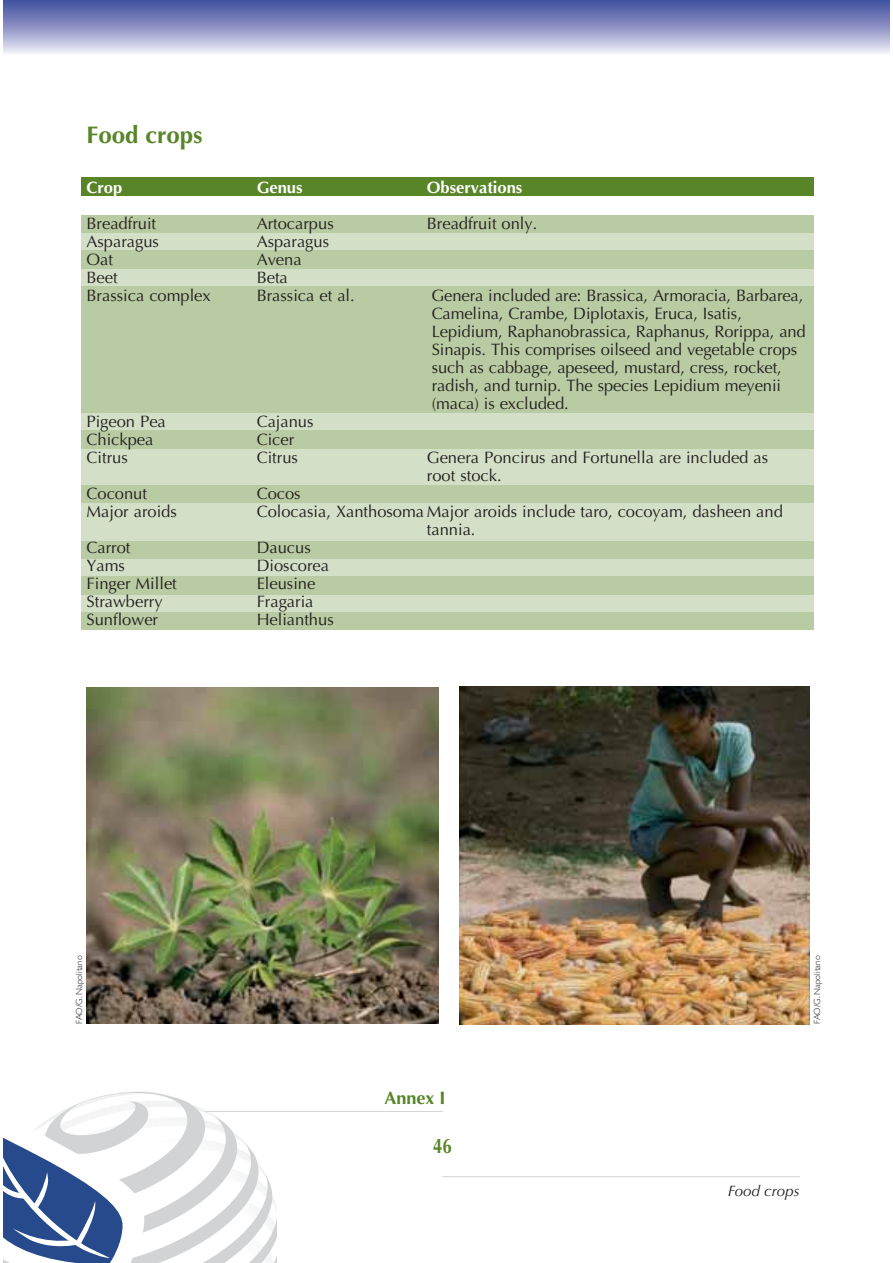
<style>
.page{position:relative;width:893px;height:1263px;background:#fff}
.page>*{position:absolute;margin:0;border:0;box-sizing:border-box;transform-origin:0 0}
.t1{font:700 24px "Optima";color:#588527}
.t2{font:700 21px "Optima";color:#588527;scale:.8 1}
.t3{font:700 18px "Optima";color:#588527}
.t4{font:16.5px/18px "Optima";color:#231f20}
.t5{font:700 16.5px "Optima";color:#fff}
.t6{font:italic 15px "Optima";color:#231f20}
.t7{font:300 9px "Gill Sans";color:#231f20}
</style>
<div class="page">
<div style="left:81px;top:612px;width:733px;height:18px;background:#b9cba2"></div>
<div style="left:81px;top:595px;width:733px;height:17px;background:#d3dfc6"></div>
<div style="left:81px;top:576px;width:733px;height:19px;background:#b9cba2"></div>
<div style="left:81px;top:178px;width:733px;height:18px;background:#588527"></div>
<div style="left:81px;top:215px;width:733px;height:18px;background:#b9cba2"></div>
<div style="left:81px;top:233px;width:733px;height:17px;background:#d3dfc6"></div>
<div style="left:81px;top:250px;width:733px;height:18px;background:#b9cba2"></div>
<div style="left:81px;top:269px;width:733px;height:17px;background:#d3dfc6"></div>
<div style="left:81px;top:286px;width:733px;height:128px;background:#b9cba2"></div>
<div style="left:81px;top:414px;width:733px;height:17px;background:#d3dfc6"></div>
<div style="left:81px;top:431px;width:733px;height:18px;background:#b9cba2"></div>
<div style="left:81px;top:449px;width:733px;height:37px;background:#d3dfc6"></div>
<div style="left:81px;top:485px;width:733px;height:18px;background:#b9cba2"></div>
<div style="left:81px;top:558px;width:733px;height:17px;background:#d3dfc6"></div>
<div style="left:81px;top:540px;width:733px;height:18px;background:#b9cba2"></div>
<div style="left:81px;top:503px;width:733px;height:37px;background:#d3dfc6"></div>
<img style="left:459px;top:686px;width:350px;height:338px">
<img style="left:86px;top:687px;width:352px;height:336px">
<div style="left:3px;top:0;width:886px;height:55px;background:linear-gradient(to bottom,#3a489a,#efecf7)"></div>
<svg style="left:3px;top:1091px;width:273px;height:172px"></svg>
<hr style="left:205px;top:1111px;width:238px;height:1px;background:#d1d3d4">
<hr style="left:442px;top:1176px;width:357px;height:1px;background:#d1d3d4">
<h1 class="t1" style="left:86px;top:125px;width:118px">Food crops</h1>
<p class="t5" style="left:86px;top:181px;width:37px">Crop</p>
<p class="t5" style="left:257px;top:181px;width:47px">Genus</p>
<p class="t5" style="left:427px;top:181px;width:97px">Observations</p>
<p class="t4" style="left:86px;top:216px;width:71px">Breadfruit</p>
<p class="t4" style="left:257px;top:216px;width:79px">Artocarpus</p>
<p class="t4" style="left:427px;top:216px;width:112px">Breadfruit only.</p>
<p class="t4" style="left:86px;top:234px;width:74px">Asparagus</p>
<p class="t4" style="left:257px;top:234px;width:74px">Asparagus</p>
<p class="t4" style="left:86px;top:252px;width:28px">Oat</p>
<p class="t4" style="left:257px;top:252px;width:46px">Avena</p>
<p class="t4" style="left:86px;top:270px;width:33px">Beet</p>
<p class="t4" style="left:257px;top:270px;width:33px">Beta</p>
<p class="t4" style="left:86px;top:288px;width:126px">Brassica complex</p>
<p class="t4" style="left:257px;top:288px;width:99px">Brassica et al.</p>
<p class="t4" style="left:431px;top:288px;width:376px">Genera included are: Brassica, Armoracia, Barbarea, Camelina, Crambe, Diplotaxis, Eruca, Isatis, Lepidium, Raphanobrassica, Raphanus, Rorippa, and Sinapis. This comprises oilseed and vegetable crops such as cabbage, apeseed, mustard, cress, rocket, radish, and turnip. The species Lepidium meyenii (maca) is excluded.</p>
<p class="t4" style="left:86px;top:414px;width:81px">Pigeon Pea</p>
<p class="t4" style="left:257px;top:414px;width:58px">Cajanus</p>
<p class="t4" style="left:86px;top:432px;width:68px">Chickpea</p>
<p class="t4" style="left:257px;top:432px;width:39px">Cicer</p>
<p class="t4" style="left:86px;top:450px;width:43px">Citrus</p>
<p class="t4" style="left:257px;top:450px;width:43px">Citrus</p>
<p class="t4" style="left:427px;top:450px;width:343px">Genera Poncirus and Fortunella are included as root stock.</p>
<p class="t4" style="left:86px;top:486px;width:62px">Coconut</p>
<p class="t4" style="left:257px;top:486px;width:46px">Cocos</p>
<p class="t4" style="left:86px;top:504px;width:92px">Major aroids</p>
<p class="t4" style="left:427px;top:504px;width:357px;text-indent:-170px">Colocasia, Xanthosoma Major aroids include taro, cocoyam, dasheen and tannia.</p>
<p class="t4" style="left:86px;top:540px;width:46px">Carrot</p>
<p class="t4" style="left:257px;top:540px;width:56px">Daucus</p>
<p class="t4" style="left:86px;top:558px;width:40px">Yams</p>
<p class="t4" style="left:257px;top:558px;width:74px">Dioscorea</p>
<p class="t4" style="left:86px;top:576px;width:92px">Finger Millet</p>
<p class="t4" style="left:257px;top:576px;width:60px">Eleusine</p>
<p class="t4" style="left:86px;top:594px;width:78px">Strawberry</p>
<p class="t4" style="left:257px;top:594px;width:58px">Fragaria</p>
<p class="t4" style="left:86px;top:612px;width:73px">Sunflower</p>
<p class="t4" style="left:257px;top:612px;width:79px">Helianthus</p>
<p class="t7" style="left:76px;top:1024px;width:70px;rotate:-90deg">FAO/G. Napolitano</p>
<p class="t7" style="left:814px;top:1024px;width:70px;rotate:-90deg">FAO/G. Napolitano</p>
<p class="t3" style="left:384px;top:1091px;width:63px">Annex I</p>
<p class="t2" style="left:433px;top:1137px;width:25px">46</p>
<p class="t6" style="left:727px;top:1185px;width:73px">Food crops</p>
</div>
